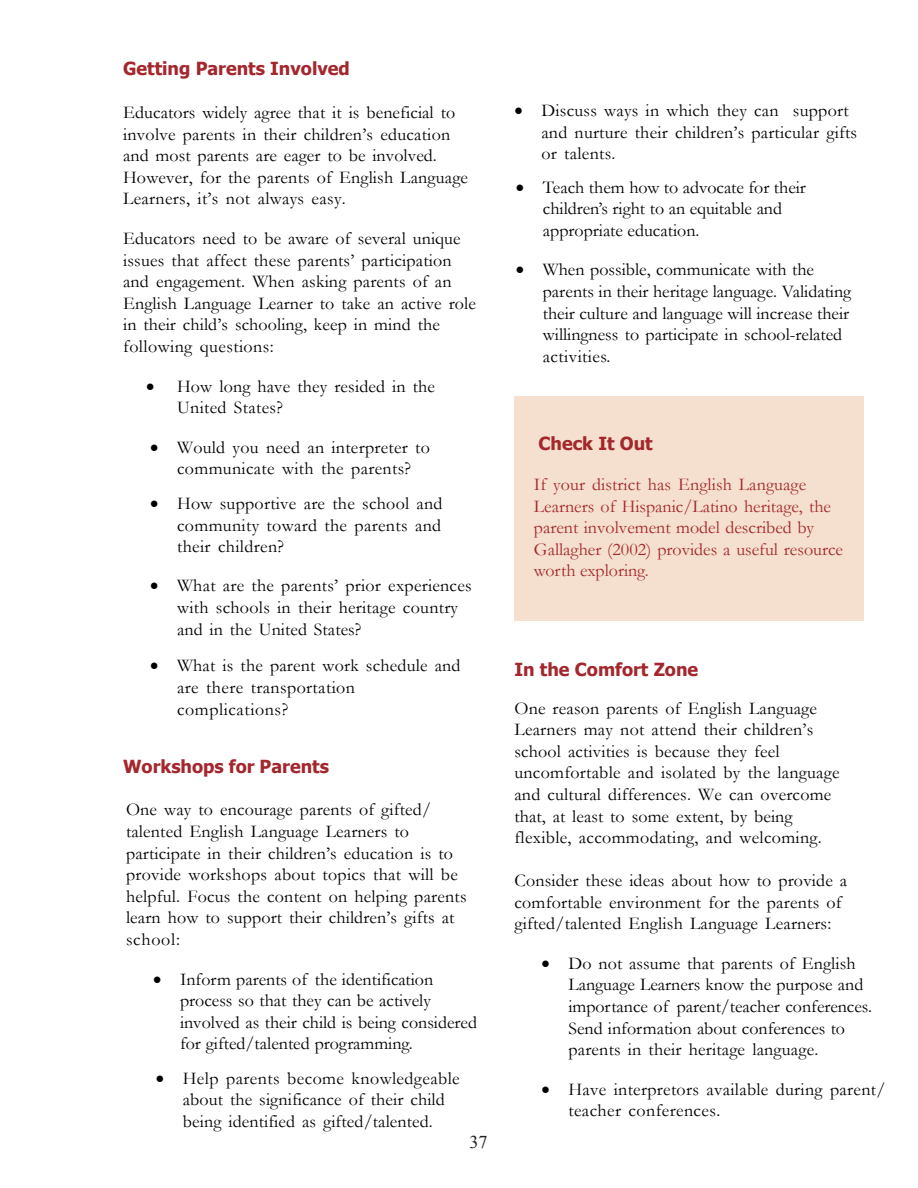
<style>
.page{position:relative;width:918px;height:1188px;background:#fff}
.page>*{position:absolute;margin:0;border:0;box-sizing:border-box;transform-origin:0 0}
.t1{font:18px/21.6px "Garamond";letter-spacing:.01em;color:#000}
.t2{font:18px/21.6px "Garamond";color:#a3272c}
.t3{font:700 18px "Tahoma";color:#a3272c}
.t4{font:18px "Times New Roman";color:#231f20}
.s1{font-family:"Tahoma";font-weight:700;color:#a3272c}
</style>
<div class="page">
<div style="left:514px;top:396px;width:350px;height:225px;background:#f5e0cf"></div>
<p class="t3" style="left:123px;top:56px;width:228px">Getting Parents Involved</p>
<p class="t1" style="left:123px;top:101px;width:347px">Educators widely agree that it is beneficial to involve parents in their children’s education and most parents are eager to be involved.<br>However, for the parents of English Language Learners, it’s not always easy.</p>
<p class="t1" style="left:123px;top:227px;width:354px">Educators need to be aware of several unique issues that affect these parents’ participation and engagement. When asking parents of an English Language Learner to take an active role in their child’s schooling, keep in mind the following questions:</p>
<p class="t1" style="left:177px;top:375px;width:259px">How long have they resided in the<br>United States?</p>
<p class="t1" style="left:177px;top:436px;width:254px">Would you need an interpreter to communicate with the parents?</p>
<p class="t1" style="left:177px;top:492px;width:267px;text-align:justify">How supportive are the school and community toward the parents and their children?</p>
<p class="t1" style="left:177px;top:575px;width:296px">What are the parents’ prior experiences with schools in their heritage country and in the United States?</p>
<p class="t1" style="left:177px;top:654px;width:285px">What is the parent work schedule and are there transportation complications?</p>
<p class="t3" style="left:123px;top:754px;width:207px">Workshops for Parents</p>
<p class="t1" style="left:126px;top:798px;width:342px">One way to encourage parents of gifted/ talented English Language Learners to participate in their children’s education is to provide workshops about topics that will be helpful. Focus the content on helping parents learn how to support their children’s gifts at school:</p>
<p class="t1" style="left:180px;top:968px;width:299px">Inform parents of the identification process so that they can be actively involved as their child is being considered for gifted/talented programming.</p>
<p class="t1" style="left:183px;top:1067px;width:278px">Help parents become knowledgeable about the significance of their child being identified as gifted/talented.</p>
<p class="t4" style="left:469px;top:1130px;width:19px">37</p>
<p class="t1" style="left:541px;top:99px;width:317px">Discuss ways in which they can support and nurture their children’s particular gifts or talents.</p>
<p class="t1" style="left:543px;top:176px;width:265px">Teach them how to advocate for their children’s right to an equitable and appropriate education.</p>
<p class="t1" style="left:543px;top:258px;width:310px">When possible, communicate with the parents in their heritage language. Validating their culture and language will increase their willingness to participate in school-related activities.</p>
<p class="t3" style="left:539px;top:431px;width:116px">Check It Out</p>
<p class="t2" style="left:534px;top:473px;width:311px">If your district has English Language Learners of Hispanic/Latino heritage, the parent involvement model described by Gallagher (2002) provides a useful resource worth exploring.</p>
<p class="t1" style="left:514px;top:651px;width:304px;line-height:37.8px"><span class="s1">In the Comfort Zone<br></span>One reason parents of English Language</p>
<p class="t1" style="left:514px;top:718px;width:327px">Learners may not attend their children’s school activities is because they feel uncomfortable and isolated by the language and cultural differences. We can overcome that, at least to some extent, by being flexible, accommodating, and welcoming.</p>
<p class="t1" style="left:514px;top:869px;width:334px">Consider these ideas about how to provide a comfortable environment for the parents of gifted/talented English Language Learners:</p>
<p class="t1" style="left:568px;top:952px;width:305px">Do not assume that parents of English Language Learners know the purpose and importance of parent/teacher conferences.<br>Send information about conferences to parents in their heritage language.</p>
<p class="t1" style="left:568px;top:1078px;width:318px">Have interpretors available during parent/ teacher conferences.</p>
</div>
